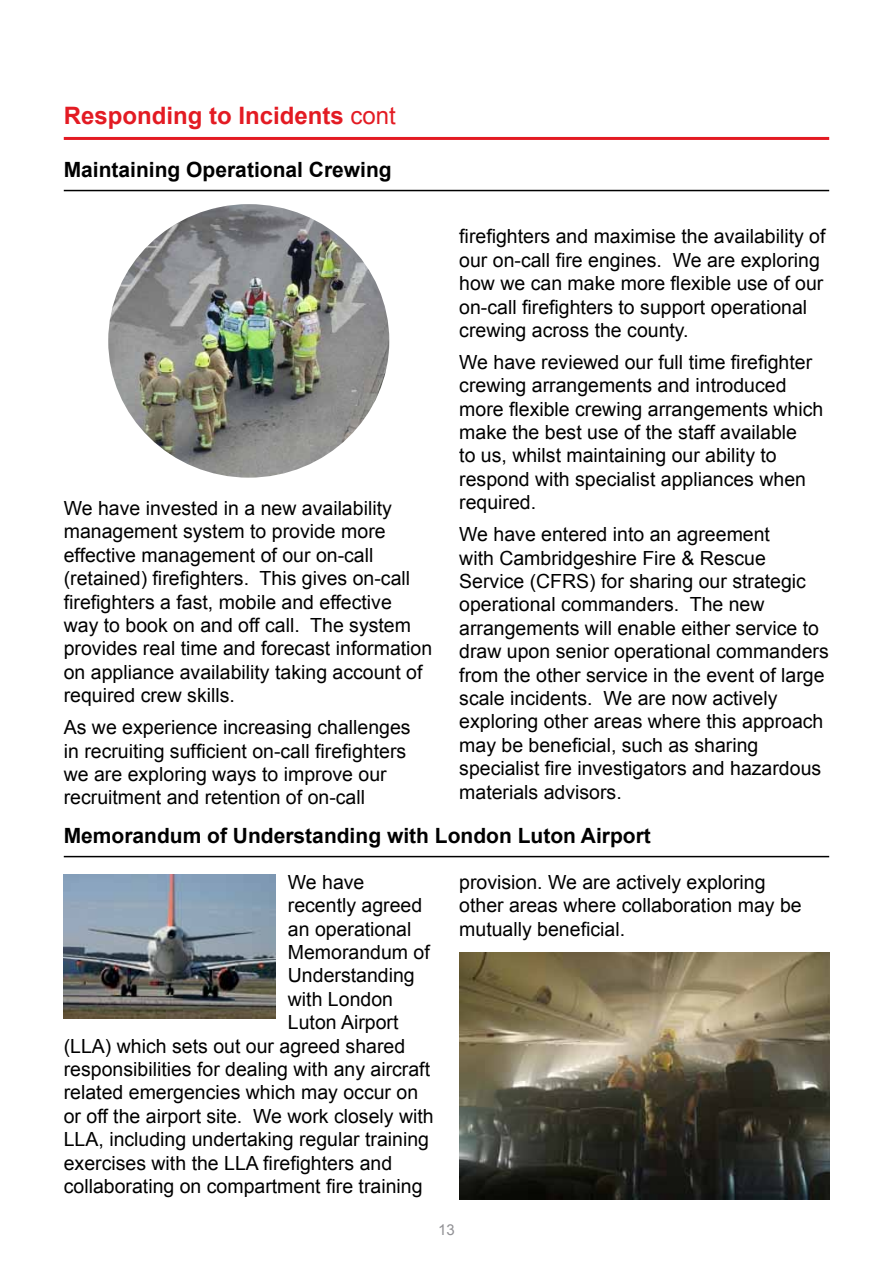
<style>
.page{position:relative;width:893px;height:1263px;background:#fff}
.page>*{position:absolute;margin:0;border:0;box-sizing:border-box;transform-origin:0 0}
.t1{font:700 24px "Arial";color:#e31b23}
.t2{font:700 21px "Arial";color:#000}
.t3{font:19.5px/23.4px "Arial";color:#000}
.t4{font:15px "Arial";color:#919195}
.s1{font-weight:400}
</style>
<div class="page">
<img style="left:108px;top:204px;width:281px;height:274px">
<img style="left:64px;top:874px;width:211px;height:144px">
<hr style="left:64px;top:137px;width:765px;height:3px;background:#e31b23">
<hr style="left:64px;top:190px;width:765px;height:1px;background:#000">
<hr style="left:64px;top:856px;width:765px;height:1px;background:#000">
<img style="left:459px;top:953px;width:370px;height:246px">
<p class="t1" style="left:64px;top:100px;width:334px">Responding to Incidents <span class="s1">cont</span></p>
<p class="t2" style="left:64px;top:156px;width:329px">Maintaining Operational Crewing</p>
<p class="t3" style="left:64px;top:497px;width:370px">We have invested in a new availability management system to provide more effective management of our on-call (retained) firefighters. This gives on-call firefighters a fast, mobile and effective<br>way to book on and off call. The system provides real time and forecast information on appliance availability taking account of required crew skills.</p>
<p class="t3" style="left:64px;top:716px;width:348px">As we experience increasing challenges in recruiting sufficient on-call firefighters we are exploring ways to improve our recruitment and retention of on-call</p>
<p class="t3" style="left:459px;top:225px;width:368px">firefighters and maximise the availability of our on-call fire engines. We are exploring how we can make more flexible use of our on-call firefighters to support operational crewing across the county.</p>
<p class="t3" style="left:459px;top:350px;width:366px">We have reviewed our full time firefighter crewing arrangements and introduced more flexible crewing arrangements which make the best use of the staff available<br>to us, whilst maintaining our ability to respond with specialist appliances when required.</p>
<p class="t3" style="left:459px;top:523px;width:371px">We have entered into an agreement<br>with Cambridgeshire Fire &amp; Rescue Service (CFRS) for sharing our strategic operational commanders. The new arrangements will enable either service to draw upon senior operational commanders from the other service in the event of large scale incidents. We are now actively exploring other areas where this approach may be beneficial, such as sharing specialist fire investigators and hazardous materials advisors.</p>
<p class="t2" style="left:64px;top:822px;width:589px">Memorandum of Understanding with London Luton Airport</p>
<p class="t3" style="left:288px;top:870px;width:78px">We have</p>
<p class="t3" style="left:288px;top:894px;width:136px">recently agreed</p>
<p class="t3" style="left:288px;top:917px;width:125px">an operational</p>
<p class="t3" style="left:288px;top:941px;width:143px">Memorandum of</p>
<p class="t3" style="left:288px;top:964px;width:128px">Understanding</p>
<p class="t3" style="left:288px;top:987px;width:107px">with London</p>
<p class="t3" style="left:288px;top:1011px;width:112px">Luton Airport</p>
<p class="t3" style="left:64px;top:1034px;width:343px">(LLA) which sets out our agreed shared</p>
<p class="t3" style="left:64px;top:1058px;width:368px">responsibilities for dealing with any aircraft</p>
<p class="t3" style="left:64px;top:1081px;width:356px">related emergencies which may occur on</p>
<p class="t3" style="left:64px;top:1104px;width:371px">or off the airport site. We work closely with</p>
<p class="t3" style="left:64px;top:1128px;width:367px">LLA, including undertaking regular training</p>
<p class="t3" style="left:64px;top:1151px;width:330px">exercises with the LLA firefighters and</p>
<p class="t3" style="left:64px;top:1175px;width:360px">collaborating on compartment fire training</p>
<p class="t3" style="left:459px;top:870px;width:344px">provision. We are actively exploring other areas where collaboration may be mutually beneficial.</p>
<p class="t4" style="left:438px;top:1219px;width:18px">13</p>
</div>
